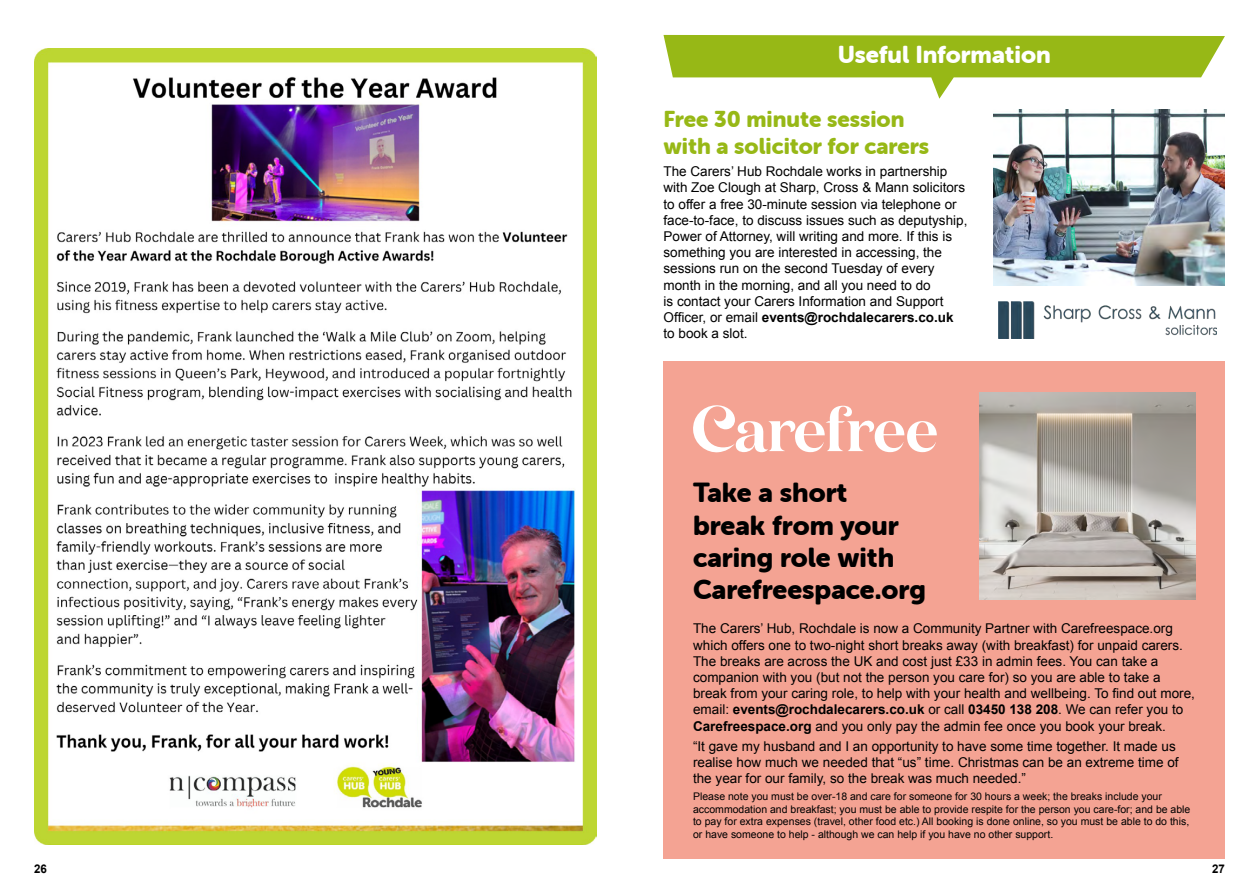
<style>
.page{position:relative;width:1259px;height:893px;background:#fff}
.page>*{position:absolute;margin:0;border:0;box-sizing:border-box;transform-origin:0 0}
.t1{font:27px/32.4px "Museo Sans Rounded 900";color:#000}
.t2{font:24px "Museo Sans Rounded 900";color:#fff}
.t3{font:22.5px/27px "Museo Sans Rounded 900";color:#97b816}
.t4{font:13.5px/16.2px "Arial";color:#000}
.t5{font:700 12px "Arial";color:#000;scale:.96 1}
.t6{font:10.5px/12.6px "Arial";color:#000}
.s1{font-weight:700}
</style>
<div class="page">
<svg style="left:663px;top:35px;width:562px;height:64px"></svg>
<img style="left:993px;top:110px;width:232px;height:175px">
<img style="left:998px;top:302px;width:218px;height:36px">
<div style="left:663px;top:361px;width:562px;height:498px;background:#f4a393"></div>
<svg style="left:693px;top:405px;width:243px;height:48px"></svg>
<img style="left:979px;top:393px;width:216px;height:206px">
<img style="left:34px;top:49px;width:562px;height:795px">
<h2 class="t2" style="left:838px;top:41px;width:214px">Useful Information</h2>
<h3 class="t3" style="left:663px;top:105px;width:267px">Free 30 minute session with a solicitor for carers</h3>
<p class="t4" style="left:663px;top:163px;width:305px">The Carers’ Hub Rochdale works in partnership with Zoe Clough at Sharp, Cross &amp; Mann solicitors to offer a free 30-minute session via telephone or face-to-face, to discuss issues such as deputyship, Power of Attorney, will writing and more. If this is something you are interested in accessing, the sessions run on the second Tuesday of every month in the morning, and all you need to do<br>is contact your Carers Information and Support Officer, or email <span class="s1">events@rochdalecarers.co.uk </span>to book a slot.</p>
<h1 class="t1" style="left:693px;top:477px;width:234px">Take a short break from your caring role with<br>Carefreespace.org</h1>
<p class="t4" style="left:693px;top:621px;width:503px">The Carers’ Hub, Rochdale is now a Community Partner with Carefreespace.org which offers one to two-night short breaks away (with breakfast) for unpaid carers.<br>The breaks are across the UK and cost just £33 in admin fees. You can take a companion with you (but not the person you care for) so you are able to take a break from your caring role, to help with your health and wellbeing. To find out more, email: <span class="s1">events@rochdalecarers.co.uk</span> or call <span class="s1">03450 138 208</span>. We can refer you to <span class="s1">Carefreespace.org</span> and you only pay the admin fee once you book your break.</p>
<p class="t4" style="left:693px;top:738px;width:487px">“It gave my husband and I an opportunity to have some time together. It made us realise how much we needed that “us” time. Christmas can be an extreme time of the year for our family, so the break was much needed.”</p>
<p class="t6" style="left:693px;top:790px;width:499px">Please note you must be over-18 and care for someone for 30 hours a week; the breaks include your accommodation and breakfast; you must be able to provide respite for the person you care-for; and be able to pay for extra expenses (travel, other food etc.) All booking is done online, so you must be able to do this, or have someone to help - although we can help if you have no other support.</p>
<p class="t5" style="left:34px;top:861px;width:15px">26</p>
<p class="t5" style="left:1212px;top:861px;width:15px">27</p>
</div>
